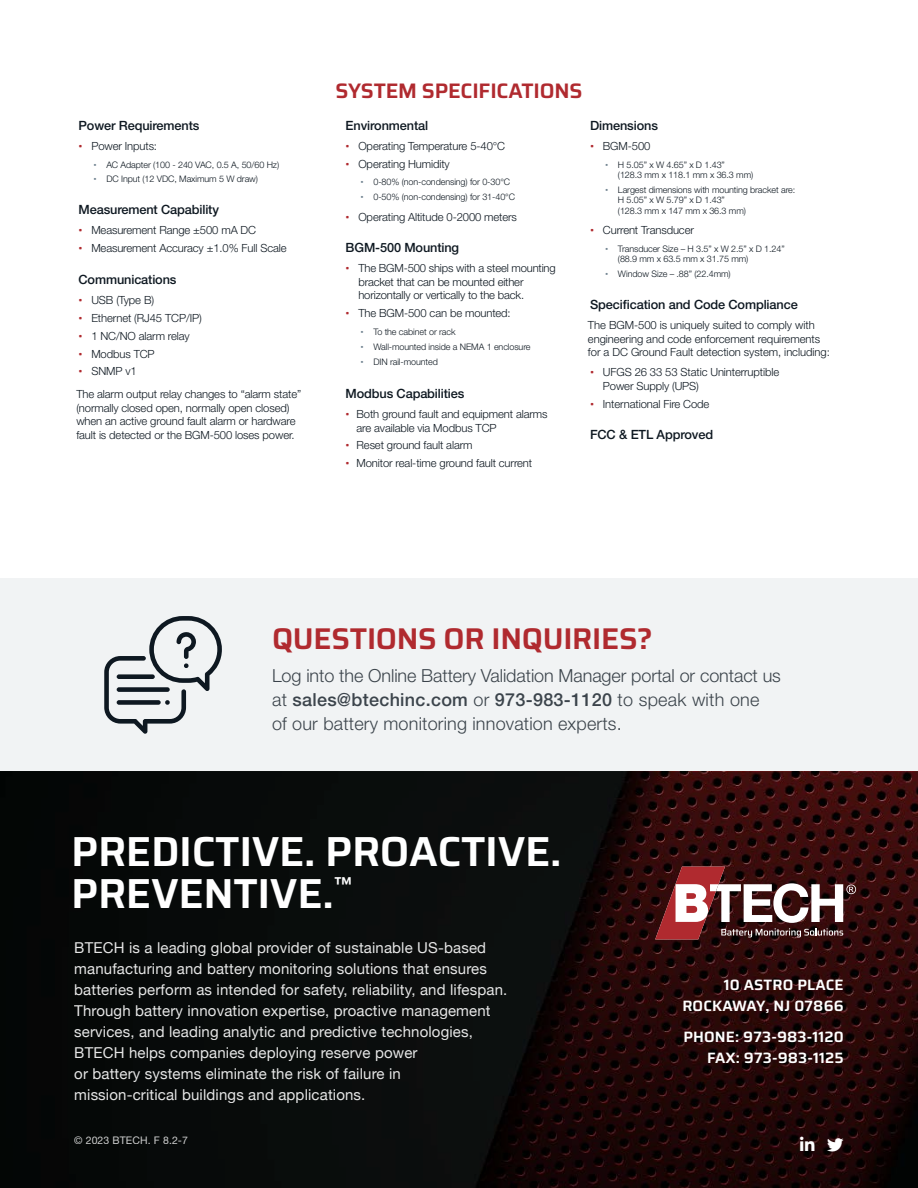
<style>
.page{position:relative;width:918px;height:1188px;background:#fff}
.page>*{position:absolute;margin:0;border:0;box-sizing:border-box;transform-origin:0 0}
.t1{font:600 42px/42px "Saira";letter-spacing:-.01em;color:#fff}
.t2{font:600 30px "Saira";letter-spacing:-.01em;color:#b02a2f}
.t3{font:600 21px "Saira";letter-spacing:-.01em;color:#b02a2f}
.t4{font:300 18px/24px "Helvetica Neue LT Std";letter-spacing:-.005em;color:#0e1821}
.t5{font:15px/21px "Helvetica Neue";letter-spacing:.01em;color:#fff}
.t6{font:600 15px/21px "Saira";letter-spacing:.01em;color:#fff;text-align:right}
.t7{font:500 12.75px "Helvetica Neue LT Std";letter-spacing:-.01em;color:#0e1821}
.t8{font:300 11.25px/13.5px "Helvetica Neue LT Std";letter-spacing:-.01em;color:#0e1821}
.t9{font:300 11.25px/17.9px "Saira";color:#b02a2f}
.t10{font:10.5px "Helvetica Neue LT Std";letter-spacing:.01em;color:#fff}
.t11{font:300 9px/14.9px "Helvetica Neue LT Std";letter-spacing:-.01em;color:#0e1821}
.t12{font:300 9px/14.9px "Saira";color:#738592}
.s1{font-weight:500}
</style>
<div class="page">
<div style="left:0;top:578px;width:918px;height:194px;background:#f1f3f4"></div>
<svg style="left:0;top:772px;width:918px;height:416px;background:#120a09"></svg>
<svg style="left:655px;top:867px;width:201px;height:72px"></svg>
<svg style="left:104px;top:616px;width:118px;height:118px"></svg>
<div style="left:117px;top:700px;width:44px;height:5px;background:#0e1821;border-radius:2px"></div>
<div style="left:117px;top:674px;width:38px;height:5px;background:#0e1821;border-radius:2px"></div>
<svg style="left:800px;top:1136px;width:14px;height:14px"></svg>
<svg style="left:827px;top:1138px;width:17px;height:13px"></svg>
<h3 class="t3" style="left:336px;top:74px;width:248px">SYSTEM SPECIFICATIONS</h3>
<p class="t7" style="left:79px;top:118px;width:122px">Power Requirements</p>
<p class="t9" style="left:79px;top:137px;width:6px">•</p>
<p class="t8" style="left:91px;top:139px;width:67px">Power Inputs:</p>
<p class="t12" style="left:94px;top:157px;width:5px">• •</p>
<p class="t11" style="left:106px;top:157px;width:174px">AC Adapter (100 - 240 VAC, 0.5 A, 50/60 Hz)<br>DC Input (12 VDC, Maximum 5 W draw)</p>
<p class="t7" style="left:79px;top:202px;width:142px">Measurement Capability</p>
<p class="t9" style="left:79px;top:221px;width:6px">• •</p>
<p class="t8" style="left:91px;top:221px;width:197px;line-height:17.9px">Measurement Range ±500 mA DC<br>Measurement Accuracy ±1.0% Full Scale</p>
<p class="t7" style="left:79px;top:272px;width:99px">Communications</p>
<p class="t9" style="left:79px;top:291px;width:6px;text-align:justify">• • • • •</p>
<p class="t8" style="left:91px;top:291px;width:112px;line-height:17.9px">USB (Type B)<br>Ethernet (RJ45 TCP/IP)<br>1 NC/NO alarm relay<br>Modbus TCP<br>SNMP v1</p>
<p class="t8" style="left:76px;top:387px;width:226px">The alarm output relay changes to “alarm state” (normally closed open, normally open closed) when an active ground fault alarm or hardware fault is detected or the BGM-500 loses power.</p>
<p class="t7" style="left:346px;top:118px;width:84px">Environmental</p>
<p class="t9" style="left:346px;top:137px;width:6px">• •</p>
<p class="t9" style="left:346px;top:207px;width:6px">•</p>
<p class="t8" style="left:358px;top:137px;width:148px;line-height:17.9px">Operating Temperature 5-40°C<br>Operating Humidity</p>
<p class="t12" style="left:361px;top:175px;width:5px">• •</p>
<p class="t11" style="left:373px;top:175px;width:143px">0-80% (non-condensing) for 0-30°C<br>0-50% (non-condensing) for 31-40°C</p>
<p class="t8" style="left:358px;top:210px;width:160px">Operating Altitude 0-2000 meters</p>
<p class="t7" style="left:346px;top:240px;width:115px">BGM-500 Mounting</p>
<p class="t9" style="left:346px;top:259px;width:6px">•</p>
<p class="t9" style="left:346px;top:304px;width:6px">•</p>
<p class="t8" style="left:358px;top:261px;width:199px">The BGM-500 ships with a steel mounting bracket that can be mounted either horizontally or vertically to the back.</p>
<p class="t8" style="left:358px;top:306px;width:154px">The BGM-500 can be mounted:</p>
<p class="t12" style="left:361px;top:324px;width:5px;text-align:justify">• • •</p>
<p class="t11" style="left:373px;top:324px;width:159px">To the cabinet or rack<br>Wall-mounted inside a NEMA 1 enclosure<br>DIN rail-mounted</p>
<p class="t7" style="left:346px;top:386px;width:120px">Modbus Capabilities</p>
<p class="t9" style="left:346px;top:405px;width:6px">•</p>
<p class="t9" style="left:346px;top:436px;width:6px">• •</p>
<p class="t8" style="left:357px;top:407px;width:193px">Both ground fault and equipment alarms are available via Modbus TCP</p>
<p class="t8" style="left:357px;top:436px;width:177px;line-height:17.9px">Reset ground fault alarm<br>Monitor real-time ground fault current</p>
<p class="t7" style="left:590px;top:118px;width:69px">Dimensions</p>
<p class="t9" style="left:590px;top:137px;width:6px">•</p>
<p class="t8" style="left:603px;top:139px;width:49px">BGM-500</p>
<p class="t9" style="left:590px;top:221px;width:6px">•</p>
<p class="t11" style="left:618px;top:159px;width:137px;line-height:10.5px">H 5.05” x W 4.65” x D 1.43”<br>(128.3 mm x 118.1 mm x 36.3 mm)</p>
<p class="t11" style="left:618px;top:184px;width:179px;line-height:10.5px">Largest dimensions with mounting bracket are:<br>H 5.05” x W 5.79” x D 1.43”<br>(128.3 mm x 147 mm x 36.3 mm)</p>
<p class="t11" style="left:618px;top:243px;width:168px;line-height:10.5px">Transducer Size – H 3.5” x W 2.5” x D 1.24” (88.9 mm x 63.5 mm x 31.75 mm)</p>
<p class="t11" style="left:618px;top:266px;width:114px">Window Size – .88” (22.4mm)</p>
<p class="t12" style="left:605px;top:157px;width:5px">•</p>
<p class="t12" style="left:605px;top:182px;width:5px">•</p>
<p class="t8" style="left:603px;top:223px;width:93px">Current Transducer</p>
<p class="t12" style="left:605px;top:241px;width:5px">•</p>
<p class="t12" style="left:605px;top:266px;width:5px">•</p>
<p class="t7" style="left:590px;top:297px;width:209px">Specification and Code Compliance</p>
<p class="t8" style="left:588px;top:318px;width:243px">The BGM-500 is uniquely suited to comply with engineering and code enforcement requirements for a DC Ground Fault detection system, including:</p>
<p class="t9" style="left:590px;top:363px;width:6px">•</p>
<p class="t9" style="left:590px;top:394px;width:6px">•</p>
<p class="t8" style="left:603px;top:365px;width:178px">UFGS 26 33 53 Static Uninterruptible<br>Power Supply (UPS)</p>
<p class="t8" style="left:603px;top:397px;width:108px">International Fire Code</p>
<p class="t7" style="left:590px;top:427px;width:125px">FCC &amp; ETL Approved</p>
<h2 class="t2" style="left:272px;top:614px;width:382px">QUESTIONS OR INQUIRIES?</h2>
<h3 class="t4" style="left:272px;top:663px;width:510px">Log into the Online Battery Validation Manager portal or contact us at <span class="s1">sales@btechinc.com</span> or <span class="s1">973-983-1120</span> to speak with one<br>of our battery monitoring innovation experts.</h3>
<h1 class="t1" style="left:71px;top:829px;width:492px">PREDICTIVE. PROACTIVE.<br>PREVENTIVE.<sup>™</sup></h1>
<p class="t5" style="left:74px;top:938px;width:435px">BTECH is a leading global provider of sustainable US-based manufacturing and battery monitoring solutions that ensures batteries perform as intended for safety, reliability, and lifespan.<br>Through battery innovation expertise, proactive management services, and leading analytic and predictive technologies, BTECH helps companies deploying reserve power<br>or battery systems eliminate the risk of failure in mission-critical buildings and applications.</p>
<p class="t10" style="left:74px;top:1134px;width:115px">© 2023 BTECH. F 8.2-7</p>
<h3 class="t6" style="left:682px;top:973px;width:163px">10 ASTRO PLACE<br>ROCKAWAY, NJ 07866</h3>
<h3 class="t6" style="left:683px;top:1026px;width:162px">PHONE: 973-983-1120<br>FAX: 973-983-1125</h3>
</div>
